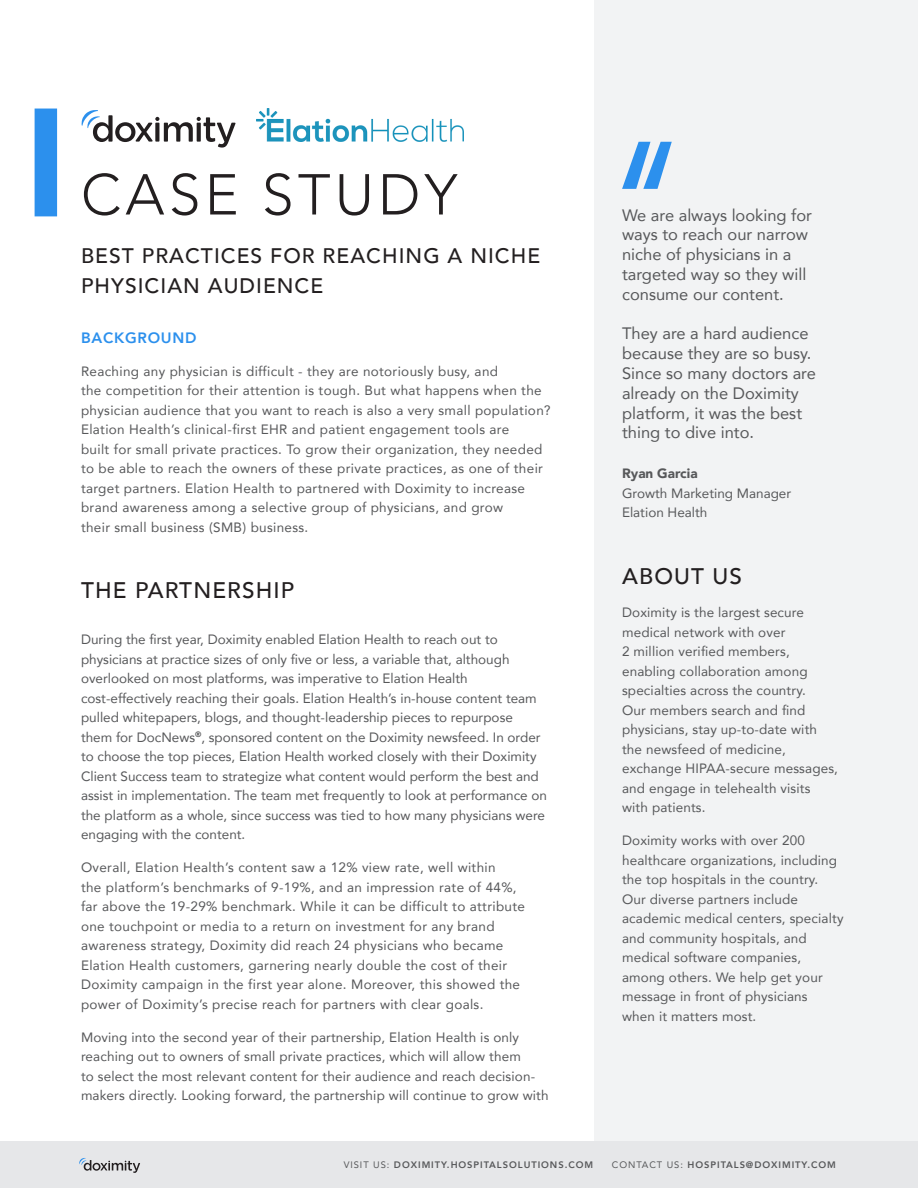
<style>
.page{position:relative;width:918px;height:1188px;background:#fff}
.page>*{position:absolute;margin:0;border:0;box-sizing:border-box;transform-origin:0 0}
.t1{font:300 57px "Avenir";letter-spacing:.075em;color:#231f20}
.Headline{font:500 22.5px "Avenir";letter-spacing:.05em;color:#231f20}
.Headline-2{font:500 21px/30px "Avenir";letter-spacing:.05em;color:#231f20}
.Results_copy{font:16.5px/19.8px "Avenir";color:#57585a}
.Subhead_Blue{font:800 15px "Avenir";letter-spacing:.05em;color:#2c90ed}
.Body_copy{font:13.5px/19.5px "Avenir";letter-spacing:.01em;color:#57585a}
.Results_copy-2{font:13.5px/19.5px "Avenir";color:#57585a}
.t2{font:800 9.3px "Avenir";letter-spacing:.1em;color:#57585a}
.s1{font-weight:900}
.s2{font-weight:400}
</style>
<div class="page">
<div style="left:594px;top:0;width:324px;height:1152px;background:#f2f3f4"></div>
<div style="left:0;top:1141px;width:918px;height:47px;background:#e6e7e9"></div>
<svg style="left:79px;top:1158px;width:61px;height:15px"></svg>
<div style="left:35px;top:109px;width:22px;height:107px;background:#2c90ed"></div>
<svg style="left:82px;top:110px;width:154px;height:38px"></svg>
<img style="left:256px;top:108px;width:208px;height:34px">
<svg style="left:622px;top:142px;width:50px;height:47px"></svg>
<p class="t1" style="left:81px;top:161px;width:378px">CASE STUDY</p>
<p class="Headline-2" style="left:81px;top:240px;width:461px">BEST PRACTICES FOR REACHING A NICHE<br>PHYSICIAN AUDIENCE</p>
<p class="Subhead_Blue" style="left:81px;top:326px;width:117px">BACKGROUND</p>
<p class="Body_copy" style="left:81px;top:361px;width:471px">Reaching any physician is difficult - they are notoriously busy, and<br>the competition for their attention is tough. But what happens when the physician audience that you want to reach is also a very small population?<br>Elation Health’s clinical-first EHR and patient engagement tools are<br>built for small private practices. To grow their organization, they needed to be able to reach the owners of these private practices, as one of their target partners. Elation Health to partnered with Doximity to increase brand awareness among a selective group of physicians, and grow<br>their small business (SMB) business.</p>
<p class="Headline" style="left:81px;top:571px;width:215px">THE PARTNERSHIP</p>
<p class="Body_copy" style="left:81px;top:629px;width:468px">During the first year, Doximity enabled Elation Health to reach out to physicians at practice sizes of only five or less, a variable that, although overlooked on most platforms, was imperative to Elation Health cost-effectively reaching their goals. Elation Health’s in-house content team pulled whitepapers, blogs, and thought-leadership pieces to repurpose them for DocNews<sup>®</sup>, sponsored content on the Doximity newsfeed. In order to choose the top pieces, Elation Health worked closely with their Doximity Client Success team to strategize what content would perform the best and assist in implementation. The team met frequently to look at performance on the platform as a whole, since success was tied to how many physicians were engaging with the content.</p>
<p class="Body_copy" style="left:81px;top:857px;width:446px">Overall, Elation Health’s content saw a 12% view rate, well within<br>the platform’s benchmarks of 9-19%, and an impression rate of 44%, far above the 19-29% benchmark. While it can be difficult to attribute one touchpoint or media to a return on investment for any brand awareness strategy, Doximity did reach 24 physicians who became Elation Health customers, garnering nearly double the cost of their Doximity campaign in the first year alone. Moreover, this showed the power of Doximity’s precise reach for partners with clear goals.</p>
<p class="Body_copy" style="left:81px;top:1027px;width:469px">Moving into the second year of their partnership, Elation Health is only reaching out to owners of small private practices, which will allow them<br>to select the most relevant content for their audience and reach decision&shy;makers directly. Looking forward, the partnership will continue to grow with</p>
<p class="Results_copy" style="left:622px;top:205px;width:192px">We are always looking for ways to reach our narrow niche of physicians in a targeted way so they will consume our content.</p>
<p class="Results_copy" style="left:622px;top:323px;width:195px">They are a hard audience because they are so busy.<br>Since so many doctors are already on the Doximity platform, it was the best thing to dive into.</p>
<p class="Results_copy-2" style="left:622px;top:463px;width:171px"><span class="s1">Ryan Garcia<br></span>Growth Marketing Manager<br>Elation Health</p>
<p class="Headline" style="left:622px;top:557px;width:121px">ABOUT US</p>
<p class="Body_copy" style="left:622px;top:602px;width:217px">Doximity is the largest secure medical network with over<br>2 million verified members, enabling collaboration among specialties across the country.<br>Our members search and find physicians, stay up-to-date with the newsfeed of medicine, exchange HIPAA-secure messages, and engage in telehealth visits with patients.</p>
<p class="Body_copy" style="left:622px;top:830px;width:223px">Doximity works with over 200 healthcare organizations, including the top hospitals in the country.<br>Our diverse partners include academic medical centers, specialty and community hospitals, and medical software companies, among others. We help get your message in front of physicians when it matters most.</p>
<p class="t2" style="left:344px;top:1158px;width:251px"><span class="s2">VISIT US:</span> DOXIMITY.HOSPITALSOLUTIONS.COM</p>
<p class="t2" style="left:612px;top:1158px;width:226px"><span class="s2">CONTACT US:</span> HOSPITALS@DOXIMITY.COM</p>
</div>
